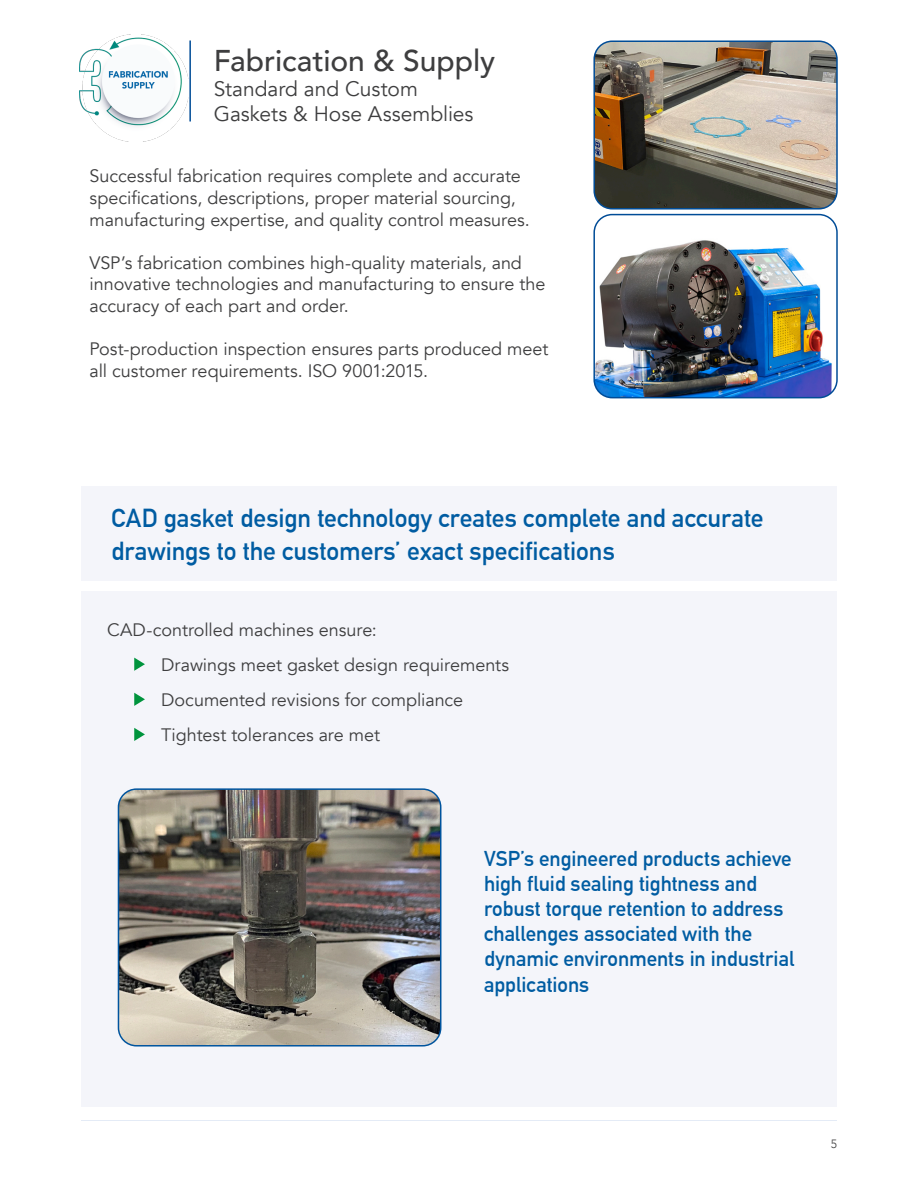
<style>
.page{position:relative;width:918px;height:1188px;background:#fff}
.page>*{position:absolute;margin:0;border:0;box-sizing:border-box;transform-origin:0 0}
.Body{font:500 30px "Avenir";color:#3e3e3f}
.t1{font:700 25.5px/33px "DIN Alternate";color:#005ca2}
.t2{font:700 21px/25.2px "DIN Alternate";letter-spacing:-.005em;color:#005ca2}
.Body-2{font:21px "Avenir";color:#3e3e3f}
.Body-3{font:18px/21.6px "Avenir";letter-spacing:-.005em;color:#3e3e3f}
.Bullets{font:18px "Avenir";letter-spacing:-.005em;color:#3e3e3f}
.t3{font:300 12px "Avenir";color:#3e3e3f}
</style>
<div class="page">
<div style="left:81px;top:592px;width:756px;height:515px;background:#f4f5fa"></div>
<div style="left:81px;top:486px;width:756px;height:94px;background:#f4f5fa"></div>
<hr style="left:189px;top:40px;width:2px;height:82px;background:#004c97">
<img style="left:596px;top:215px;width:241px;height:183px">
<div style="left:593px;top:214px;width:245px;height:184px;border:2px solid #004c97;border-radius:18px"></div>
<img style="left:80px;top:34px;width:108px;height:107px">
<svg style="left:134px;top:658px;width:11px;height:13px"></svg>
<svg style="left:134px;top:693px;width:11px;height:13px"></svg>
<svg style="left:134px;top:728px;width:11px;height:13px"></svg>
<img style="left:118px;top:791px;width:323px;height:253px">
<div style="left:118px;top:788px;width:323px;height:259px;border:2px solid #00549e;border-radius:18px"></div>
<hr style="left:81px;top:1120px;width:756px;height:1px;background:#e4ebf6">
<img style="left:596px;top:43px;width:239px;height:164px">
<div style="left:593px;top:40px;width:245px;height:170px;border:2px solid #004c97;border-radius:18px"></div>
<p class="Body" style="left:214px;top:35px;width:283px">Fabrication &amp; Supply</p>
<p class="Body-2" style="left:214px;top:77px;width:206px">Standard and Custom</p>
<p class="Body-2" style="left:214px;top:102px;width:261px">Gaskets &amp; Hose Assemblies</p>
<p class="Body-3" style="left:90px;top:166px;width:442px">Successful fabrication requires complete and accurate specifications, descriptions, proper material sourcing, manufacturing expertise, and quality control measures.</p>
<p class="Body-3" style="left:90px;top:252px;width:457px">VSP’s fabrication combines high-quality materials, and innovative technologies and manufacturing to ensure the accuracy of each part and order.</p>
<p class="Body-3" style="left:90px;top:339px;width:460px">Post-production inspection ensures parts produced meet all customer requirements. ISO 9001:2015.</p>
<h2 class="t1" style="left:111px;top:500px;width:654px">CAD gasket design technology creates complete and accurate drawings to the customers’ exact specifications</h2>
<p class="Bullets" style="left:107px;top:619px;width:271px">CAD-controlled machines ensure:</p>
<p class="Bullets" style="left:161px;top:654px;width:350px">Drawings meet gasket design requirements</p>
<p class="Bullets" style="left:161px;top:689px;width:303px">Documented revisions for compliance</p>
<p class="Bullets" style="left:161px;top:724px;width:220px">Tightest tolerances are met</p>
<h2 class="t2" style="left:484px;top:844px;width:312px">VSP’s engineered products achieve high fluid sealing tightness and robust torque retention to address challenges associated with the dynamic environments in industrial applications</h2>
<p class="t3" style="left:831px;top:1136px;width:8px">5</p>
</div>
